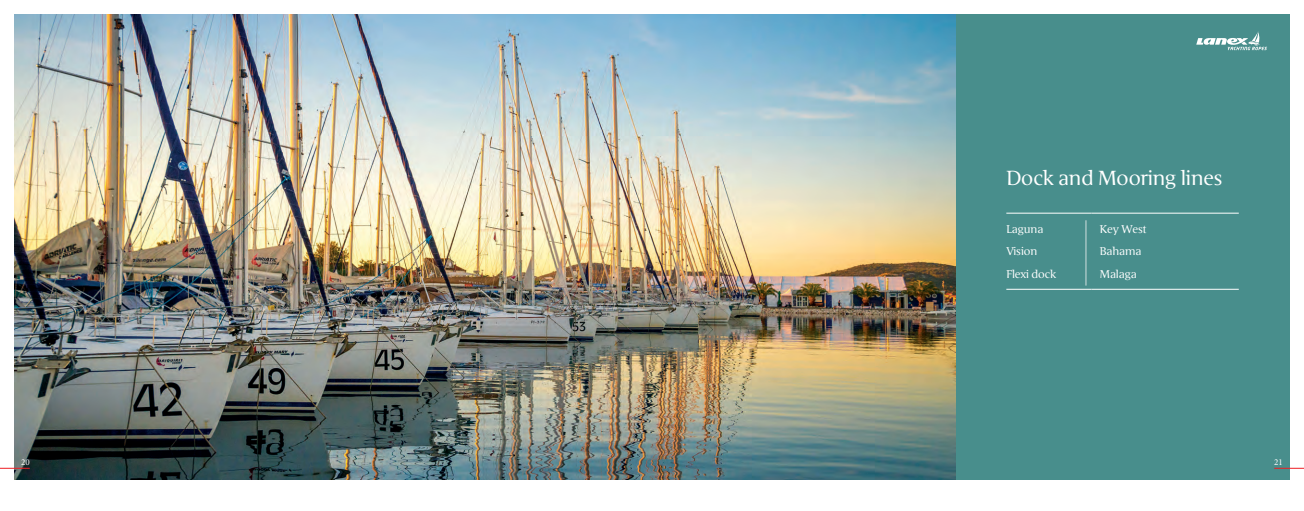
<style>
.page{position:relative;width:1304px;height:511px;background:#fff}
.page>*{position:absolute;margin:0;border:0;box-sizing:border-box;transform-origin:0 0}
.t1{font:20px "Areplos Book Pro";letter-spacing:-.01em;color:#fff}
.t2{font:11px "Areplos Book Pro";letter-spacing:-.01em;color:#fff}
.t3{font:9px "Minion Pro";color:#fff}
</style>
<div class="page">
<div style="left:955px;top:14px;width:335px;height:465px;background:#488e8c"></div>
<img style="left:14px;top:14px;width:941px;height:465px">
<hr style="left:0;top:467px;width:30px;height:1px;background:#ee1d23">
<hr style="left:1274px;top:467px;width:30px;height:1px;background:#ee1d23">
<svg style="left:1196px;top:31px;width:71px;height:19px"></svg>
<hr style="left:1006px;top:213px;width:85px;height:1px;background:#fff">
<hr style="left:1091px;top:213px;width:148px;height:1px;background:#fff">
<hr style="left:1006px;top:289px;width:85px;height:1px;background:#fff">
<hr style="left:1091px;top:289px;width:148px;height:1px;background:#fff">
<hr style="left:1086px;top:220px;width:1px;height:65px;background:#d2dfdf">
<h1 class="t1" style="left:1006px;top:166px;width:218px">Dock and Mooring lines</h1>
<p class="t2" style="left:1006px;top:222px;width:39px">Laguna</p>
<p class="t2" style="left:1100px;top:222px;width:48px">Key West</p>
<p class="t2" style="left:1006px;top:245px;width:32px">Vision</p>
<p class="t2" style="left:1100px;top:245px;width:43px">Bahama</p>
<p class="t2" style="left:1006px;top:267px;width:51px">Flexi dock</p>
<p class="t2" style="left:1100px;top:267px;width:38px">Malaga</p>
<p class="t3" style="left:21px;top:455px;width:10px">20</p>
<p class="t3" style="left:1274px;top:455px;width:10px">21</p>
</div>
